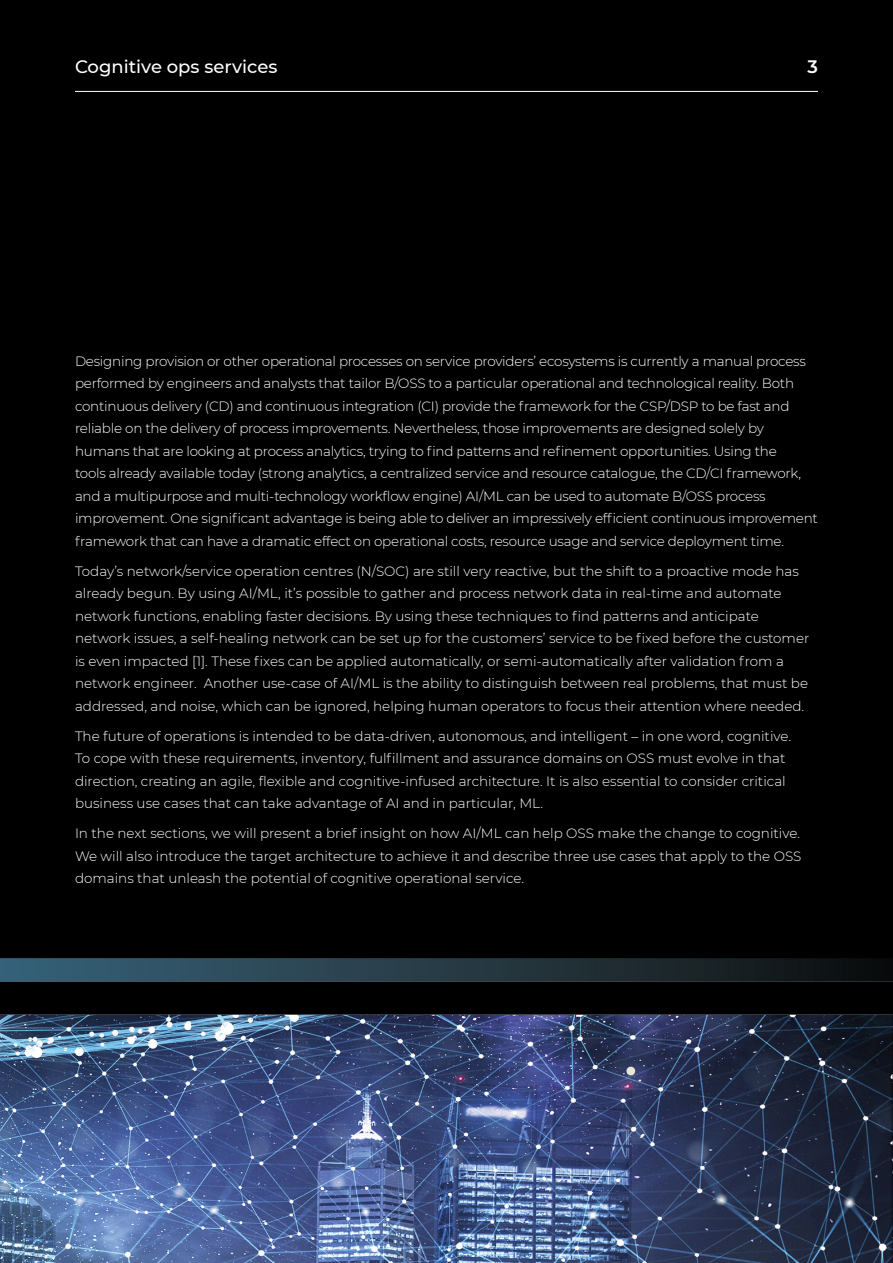
<style>
.page{position:relative;width:893px;height:1263px;background:#000}
.page>*{position:absolute;margin:0;border:0;box-sizing:border-box;transform-origin:0 0}
.t1{font:500 18px "Montserrat";color:#fff}
.t2{font:600 18px "Montserrat";color:#fff}
.Body_Text{font:300 13.5px/22.5px "Montserrat";letter-spacing:-.015em;color:#fff}
</style>
<div class="page">
<hr style="left:75px;top:91px;width:743px;height:1px;background:#fff">
<img style="left:0;top:958px;width:893px;height:305px">
<h1 class="t1" style="left:75px;top:54px;width:204px">Cognitive ops services</h1>
<h1 class="t2" style="left:807px;top:54px;width:12px">3</h1>
<p class="Body_Text" style="left:75px;top:349px;width:744px">Designing provision or other operational processes on service providers’ ecosystems is currently a manual process performed by engineers and analysts that tailor B/OSS to a particular operational and technological reality. Both continuous delivery (CD) and continuous integration (CI) provide the framework for the CSP/DSP to be fast and reliable on the delivery of process improvements. Nevertheless, those improvements are designed solely by humans that are looking at process analytics, trying to find patterns and refinement opportunities. Using the<br>tools already available today (strong analytics, a centralized service and resource catalogue, the CD/CI framework, and a multipurpose and multi-technology workflow engine) AI/ML can be used to automate B/OSS process improvement. One significant advantage is being able to deliver an impressively efficient continuous improvement framework that can have a dramatic effect on operational costs, resource usage and service deployment time.</p>
<p class="Body_Text" style="left:75px;top:559px;width:736px">Today’s network/service operation centres (N/SOC) are still very reactive, but the shift to a proactive mode has already begun. By using AI/ML, it’s possible to gather and process network data in real-time and automate network functions, enabling faster decisions. By using these techniques to find patterns and anticipate network issues, a self-healing network can be set up for the customers’ service to be fixed before the customer is even impacted [1]. These fixes can be applied automatically, or semi-automatically after validation from a network engineer. Another use-case of AI/ML is the ability to distinguish between real problems, that must be addressed, and noise, which can be ignored, helping human operators to focus their attention where needed.</p>
<p class="Body_Text" style="left:75px;top:724px;width:718px">The future of operations is intended to be data-driven, autonomous, and intelligent – in one word, cognitive.<br>To cope with these requirements, inventory, fulfillment and assurance domains on OSS must evolve in that direction, creating an agile, flexible and cognitive-infused architecture. It is also essential to consider critical business use cases that can take advantage of AI and in particular, ML.</p>
<p class="Body_Text" style="left:75px;top:822px;width:728px;text-align:justify">In the next sections, we will present a brief insight on how AI/ML can help OSS make the change to cognitive.<br>We will also introduce the target architecture to achieve it and describe three use cases that apply to the OSS domains that unleash the potential of cognitive operational service.</p>
</div>
